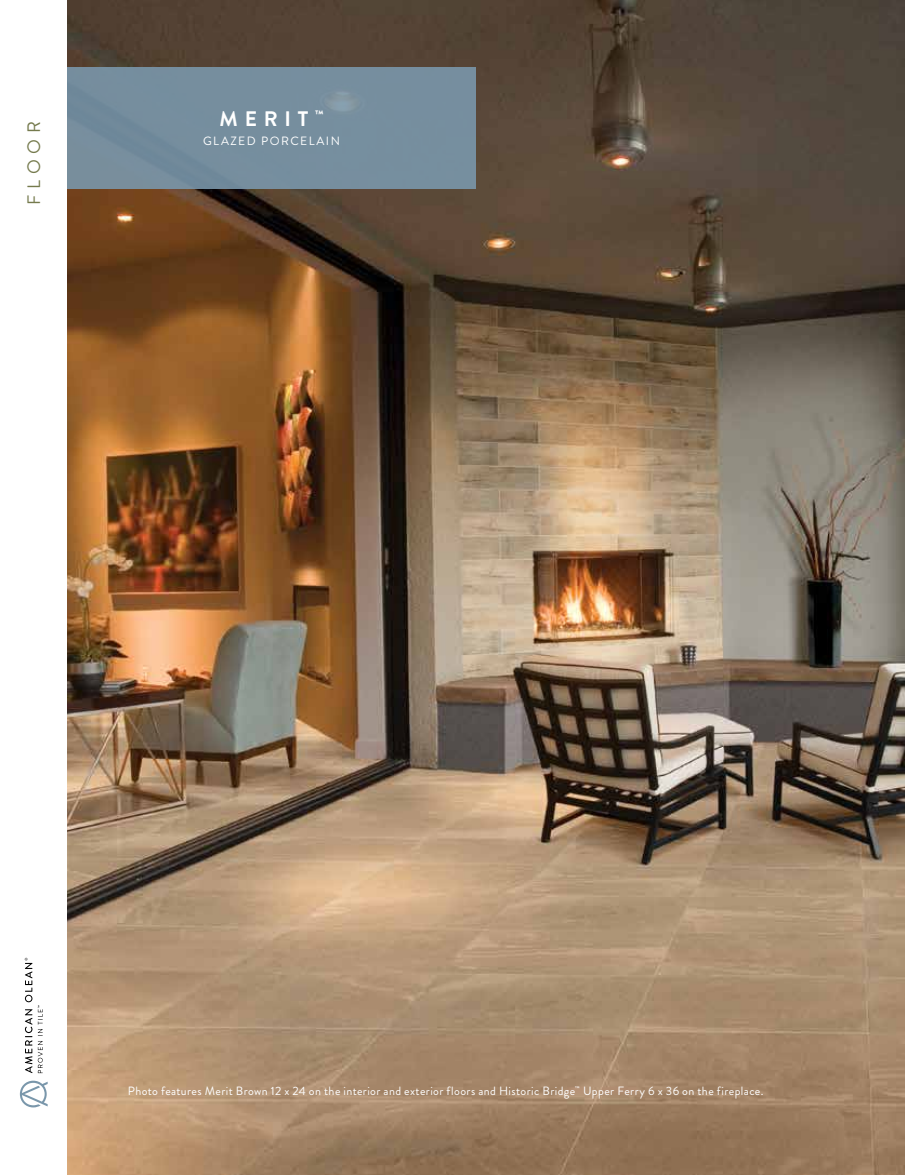
<style>
.page{position:relative;width:905px;height:1175px;background:#fff}
.page>*{position:absolute;margin:0;border:0;box-sizing:border-box;transform-origin:0 0}
.t1{font:700 21px "Brandon Grotesque";letter-spacing:.32em;color:#fff}
.t2{font:18px "Brandon Grotesque";letter-spacing:.32em;color:#757a4d}
.t3{font:12px "Brandon Grotesque";letter-spacing:.035em;color:#fff}
.t4{font:12px "Brandon Grotesque";letter-spacing:.12em;color:#fff}
</style>
<div class="page">
<svg style="left:25px;top:1009px;width:7px;height:64px"></svg>
<svg style="left:25px;top:957px;width:7px;height:45px"></svg>
<svg style="left:20px;top:1080px;width:28px;height:27px"></svg>
<svg style="left:38px;top:1005px;width:5px;height:68px"></svg>
<img style="left:68px;top:0;width:836px;height:1174px">
<div style="left:68px;top:68px;width:407px;height:121px;background:#768e9e"></div>
<h2 class="t2" style="left:21px;top:205px;width:85px;rotate:-90deg">FLOOR</h2>
<h1 class="t1" style="left:220px;top:104px;width:106px">MERIT <sup>™</sup></h1>
<p class="t4" style="left:203px;top:133px;width:138px">GLAZED PORCELAIN</p>
<p class="t3" style="left:128px;top:1082px;width:637px">Photo features Merit Brown 12 x 24 on the interior and exterior floors and Historic Bridge<sup>™</sup> Upper Ferry 6 x 36 on the fireplace.</p>
</div>
